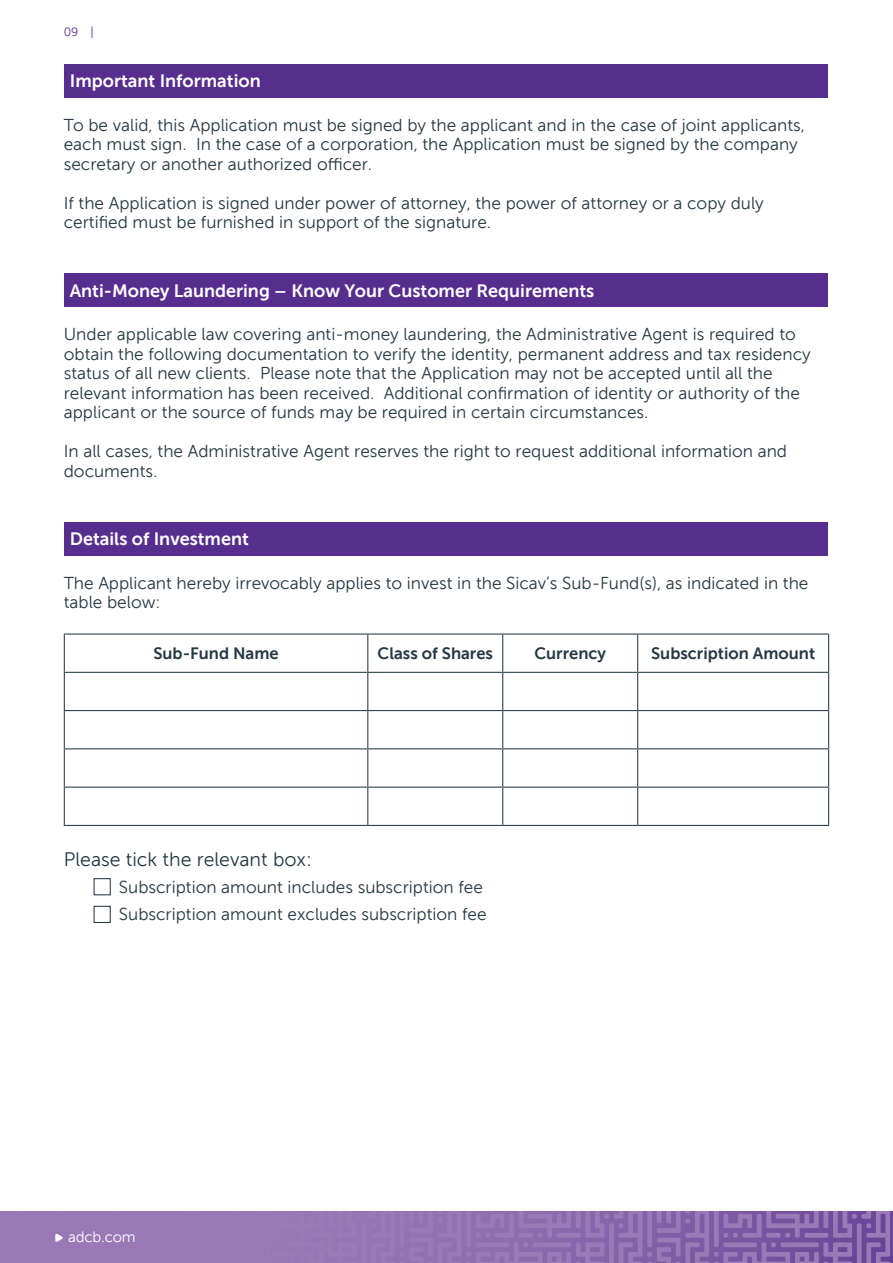
<style>
.page{position:relative;width:893px;height:1263px;background:#fff}
.page>*{position:absolute;margin:0;border:0;box-sizing:border-box;transform-origin:0 0}
.t1{font:19.5px "Museo Sans 300";color:#243842}
.t2{font:18px "Museo Sans 700";color:#fff}
.t3{font:17.25px/19.5px "Museo Sans 300";color:#243842}
.t4{font:16.5px "Museo Sans 700";color:#243842}
.t5{font:15px "Museo Sans 300";letter-spacing:-.01em;color:#fff}
.t6{font:12px "Museo Sans 300";color:#572d8e}
</style>
<div class="page">
<svg style="left:0;top:1212px;width:893px;height:51px;background:#9270b1"></svg>
<svg style="left:55px;top:1234px;width:8px;height:8px"></svg>
<div style="left:64px;top:64px;width:764px;height:34px;background:#572d8e"></div>
<div style="left:64px;top:273px;width:764px;height:34px;background:#572d8e"></div>
<div style="left:64px;top:522px;width:764px;height:33px;background:#572d8e"></div>
<hr style="left:64px;top:633px;width:304px;height:2px;background:#243842">
<hr style="left:64px;top:635px;width:1px;height:37px;background:#243842">
<hr style="left:368px;top:633px;width:135px;height:2px;background:#243842">
<hr style="left:367px;top:635px;width:1px;height:37px;background:#243842">
<hr style="left:503px;top:633px;width:135px;height:2px;background:#243842">
<hr style="left:502px;top:635px;width:1px;height:37px;background:#243842">
<hr style="left:638px;top:633px;width:191px;height:2px;background:#243842">
<hr style="left:637px;top:635px;width:1px;height:37px;background:#243842">
<hr style="left:828px;top:635px;width:1px;height:37px;background:#243842">
<hr style="left:64px;top:672px;width:304px;height:1px;background:#243842">
<hr style="left:64px;top:673px;width:1px;height:37px;background:#243842">
<hr style="left:368px;top:672px;width:135px;height:1px;background:#243842">
<hr style="left:367px;top:673px;width:1px;height:37px;background:#243842">
<hr style="left:503px;top:672px;width:135px;height:1px;background:#243842">
<hr style="left:502px;top:673px;width:1px;height:37px;background:#243842">
<hr style="left:638px;top:672px;width:191px;height:1px;background:#243842">
<hr style="left:637px;top:673px;width:1px;height:37px;background:#243842">
<hr style="left:828px;top:673px;width:1px;height:37px;background:#243842">
<hr style="left:64px;top:710px;width:304px;height:1px;background:#243842">
<hr style="left:64px;top:711px;width:1px;height:37px;background:#243842">
<hr style="left:368px;top:710px;width:135px;height:1px;background:#243842">
<hr style="left:367px;top:711px;width:1px;height:37px;background:#243842">
<hr style="left:503px;top:710px;width:135px;height:1px;background:#243842">
<hr style="left:502px;top:711px;width:1px;height:37px;background:#243842">
<hr style="left:638px;top:710px;width:191px;height:1px;background:#243842">
<hr style="left:637px;top:711px;width:1px;height:37px;background:#243842">
<hr style="left:828px;top:711px;width:1px;height:37px;background:#243842">
<hr style="left:64px;top:748px;width:304px;height:1px;background:#243842">
<hr style="left:64px;top:749px;width:1px;height:38px;background:#243842">
<hr style="left:368px;top:748px;width:135px;height:1px;background:#243842">
<hr style="left:367px;top:749px;width:1px;height:38px;background:#243842">
<hr style="left:503px;top:748px;width:135px;height:1px;background:#243842">
<hr style="left:502px;top:749px;width:1px;height:38px;background:#243842">
<hr style="left:638px;top:748px;width:191px;height:1px;background:#243842">
<hr style="left:637px;top:749px;width:1px;height:38px;background:#243842">
<hr style="left:828px;top:749px;width:1px;height:38px;background:#243842">
<hr style="left:64px;top:787px;width:304px;height:1px;background:#243842">
<hr style="left:64px;top:788px;width:1px;height:37px;background:#243842">
<hr style="left:64px;top:825px;width:304px;height:1px;background:#243842">
<hr style="left:368px;top:787px;width:135px;height:1px;background:#243842">
<hr style="left:367px;top:788px;width:1px;height:37px;background:#243842">
<hr style="left:368px;top:825px;width:135px;height:1px;background:#243842">
<hr style="left:503px;top:787px;width:135px;height:1px;background:#243842">
<hr style="left:502px;top:788px;width:1px;height:37px;background:#243842">
<hr style="left:503px;top:825px;width:135px;height:1px;background:#243842">
<hr style="left:638px;top:787px;width:191px;height:1px;background:#243842">
<hr style="left:637px;top:788px;width:1px;height:37px;background:#243842">
<hr style="left:828px;top:788px;width:1px;height:37px;background:#243842">
<hr style="left:638px;top:825px;width:191px;height:1px;background:#243842">
<div style="left:94px;top:878px;width:17px;height:17px;background:#fff;border:1px solid #243842"></div>
<div style="left:94px;top:906px;width:17px;height:17px;background:#fff;border:1px solid #243842"></div>
<p class="t6" style="left:64px;top:26px;width:16px">09</p>
<p class="t6" style="left:91px;top:26px;width:5px">|</p>
<p class="t2" style="left:70px;top:71px;width:192px">Important Information</p>
<p class="t3" style="left:196px;top:115px;width:610px;text-indent:-132px">To be valid, this Application must be signed by the applicant and in the case of joint applicants,<br>In the case of a corporation, the Application must be signed by the company</p>
<p class="t3" style="left:64px;top:135px;width:310px">each must sign.<br>secretary or another authorized officer.</p>
<p class="t3" style="left:64px;top:193px;width:702px">If the Application is signed under power of attorney, the power of attorney or a copy duly certified must be furnished in support of the signature.</p>
<p class="t2" style="left:70px;top:280px;width:526px">Anti-Money Laundering – Know Your Customer Requirements</p>
<p class="t3" style="left:64px;top:325px;width:734px">Under applicable law covering anti-money laundering, the Administrative Agent is required to</p>
<p class="t3" style="left:64px;top:344px;width:748px">obtain the following documentation to verify the identity, permanent address and tax residency</p>
<p class="t3" style="left:260px;top:363px;width:514px">Please note that the Application may not be accepted until all the</p>
<p class="t3" style="left:64px;top:363px;width:188px">status of all new clients.</p>
<p class="t3" style="left:64px;top:383px;width:586px">relevant information has been received.<br>applicant or the source of funds may be required in certain circumstances.</p>
<p class="t3" style="left:64px;top:441px;width:725px">In all cases, the Administrative Agent reserves the right to request additional information and documents.</p>
<p class="t3" style="left:384px;top:383px;width:418px">Additional confirmation of identity or authority of the</p>
<p class="t2" style="left:70px;top:529px;width:181px">Details of Investment</p>
<p class="t3" style="left:64px;top:573px;width:746px">The Applicant hereby irrevocably applies to invest in the Sicav s’ Sub-Fund , )s( as indicated in the table below:</p>
<p class="t4" style="left:651px;top:644px;width:166px">Subscription Amount</p>
<p class="t4" style="left:153px;top:644px;width:127px">Sub-Fund Name</p>
<p class="t4" style="left:378px;top:644px;width:117px">Class of Shares</p>
<p class="t4" style="left:534px;top:644px;width:73px">Currency</p>
<p class="t1" style="left:64px;top:849px;width:250px">Please tick the relevant box:</p>
<p class="t3" style="left:119px;top:874px;width:369px;line-height:27px">Subscription amount includes subscription fee<br>Subscription amount excludes subscription fee</p>
<p class="t5" style="left:68px;top:1228px;width:69px">adcb.com</p>
</div>
